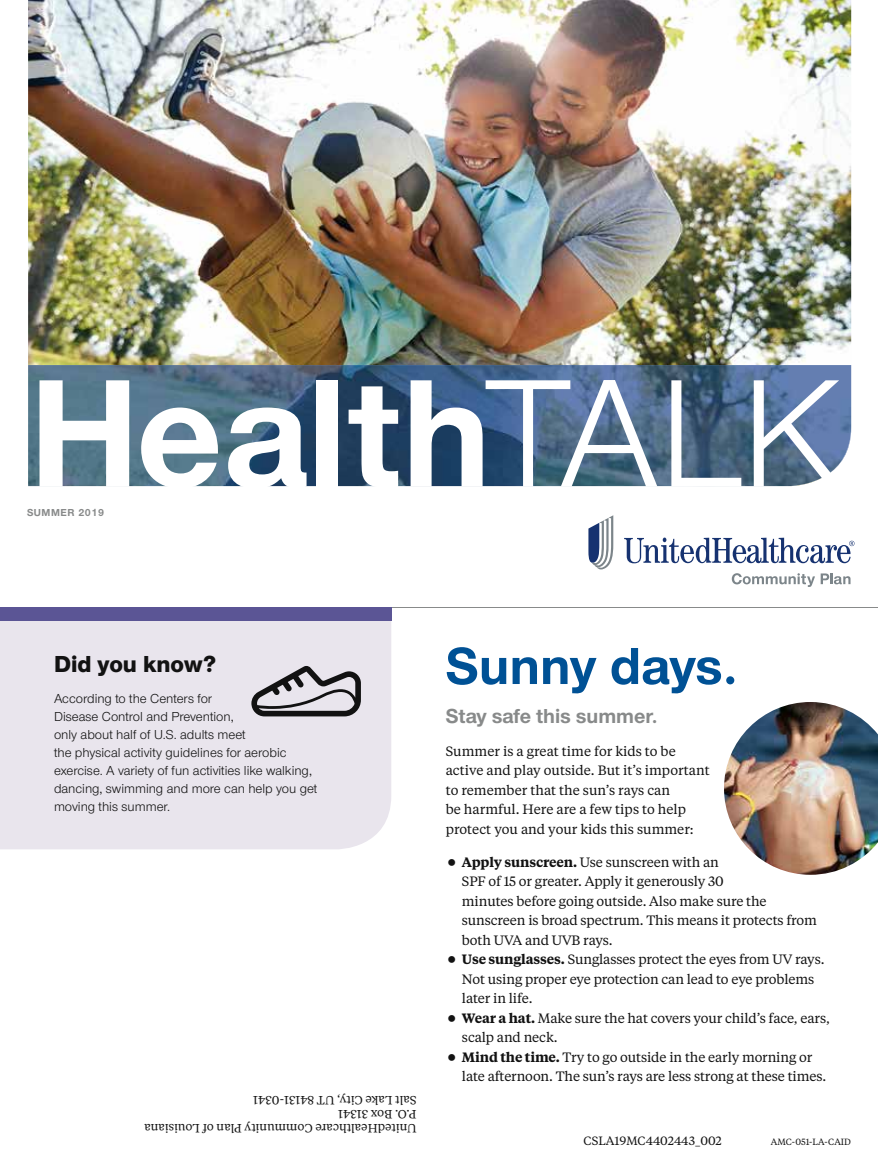
<style>
.page{position:relative;width:878px;height:1161px;background:#fff}
.page>*{position:absolute;margin:0;border:0;box-sizing:border-box;transform-origin:0 0}
.t1{font:700 159.3px "UHC Sans";color:#fff}
.t2{font:700 54px "UHC Sans";color:#005195}
.t3{font:800 24px "UHC Sans";color:#121212}
.t4{font:700 21px "UHC Sans";color:#888a8a}
.t5{font:13.5px/19.5px "UHC Serif Text";letter-spacing:-.01em;color:#121212}
.t6{font:13.5px/18px "UHC Sans";color:#121212}
.t7{font:12px/14.2px "UHC Serif Text";color:#121212}
.t8{font:700 10.5px "UHC Sans";letter-spacing:.05em;color:#888a8a}
.t9{font:9px "UHC Serif Text";color:#121212}
.s1{font-weight:400}
.s2{font-weight:600}
</style>
<div class="page">
<hr style="left:0;top:607px;width:878px;height:1px;background:#888a8a">
<img style="left:28px;top:0;width:823px;height:365px">
<img style="left:28px;top:365px;width:823px;height:121px">
<svg style="left:624px;top:538px;width:230px;height:25px"></svg>
<svg style="left:588px;top:515px;width:25px;height:55px"></svg>
<svg style="left:731px;top:573px;width:119px;height:14px"></svg>
<div style="left:0;top:621px;width:391px;height:228px;background:#e9e5ed"></div>
<div style="left:0;top:607px;width:391px;height:14px;background:#5b5595"></div>
<img style="left:724px;top:702px;width:154px;height:173px">
<svg style="left:251px;top:666px;width:110px;height:50px;background:#9f9ca1"></svg>
<h1 class="t1" style="left:29px;top:326px;width:813px">Health<span class="s1">TALK</span></h1>
<p class="t8" style="left:27px;top:505px;width:79px">SUMMER 2019</p>
<h3 class="t3" style="left:54px;top:647px;width:163px">Did you know?</h3>
<p class="t6" style="left:54px;top:689px;width:265px">According to the Centers for<br>Disease Control and Prevention,<br>only about half of U.S. adults meet<br>the physical activity guidelines for aerobic exercise. A variety of fun activities like walking, dancing, swimming and more can help you get moving this summer.</p>
<p class="t7" style="left:416px;top:1136px;width:274px;rotate:-180deg">UnitedHealthcare Community Plan of Louisiana<br>P.O. Box 31341<br>Salt Lake City, UT 84131-0341</p>
<h2 class="t2" style="left:446px;top:630px;width:293px">Sunny days.</h2>
<h3 class="t4" style="left:446px;top:702px;width:213px">Stay safe this summer.</h3>
<p class="t5" style="left:446px;top:741px;width:265px">Summer is a great time for kids to be active and play outside. But it’s important to remember that the sun’s rays can<br>be harmful. Here are a few tips to help protect you and your kids this summer:</p>
<p class="t5" style="left:462px;top:852px;width:369px"><span class="s2">Apply sunscreen.</span> Use sunscreen with an<br>SPF of 15 or greater. Apply it generously 30<br>minutes before going outside. Also make sure the sunscreen is broad spectrum. This means it protects from both UVA and UVB rays.<br><span class="s2">Use sunglasses.</span> Sunglasses protect the eyes from UV rays.<br>Not using proper eye protection can lead to eye problems later in life.<br><span class="s2">Wear a hat.</span> Make sure the hat covers your child’s face, ears, scalp and neck.<br><span class="s2">Mind the time.</span> Try to go outside in the early morning or late afternoon. The sun’s rays are less strong at these times.</p>
<p class="t7" style="left:583px;top:1134px;width:140px">CSLA19MC4402443_002</p>
<p class="t9" style="left:770px;top:1135px;width:82px">AMC-051-LA-CAID</p>
</div>
